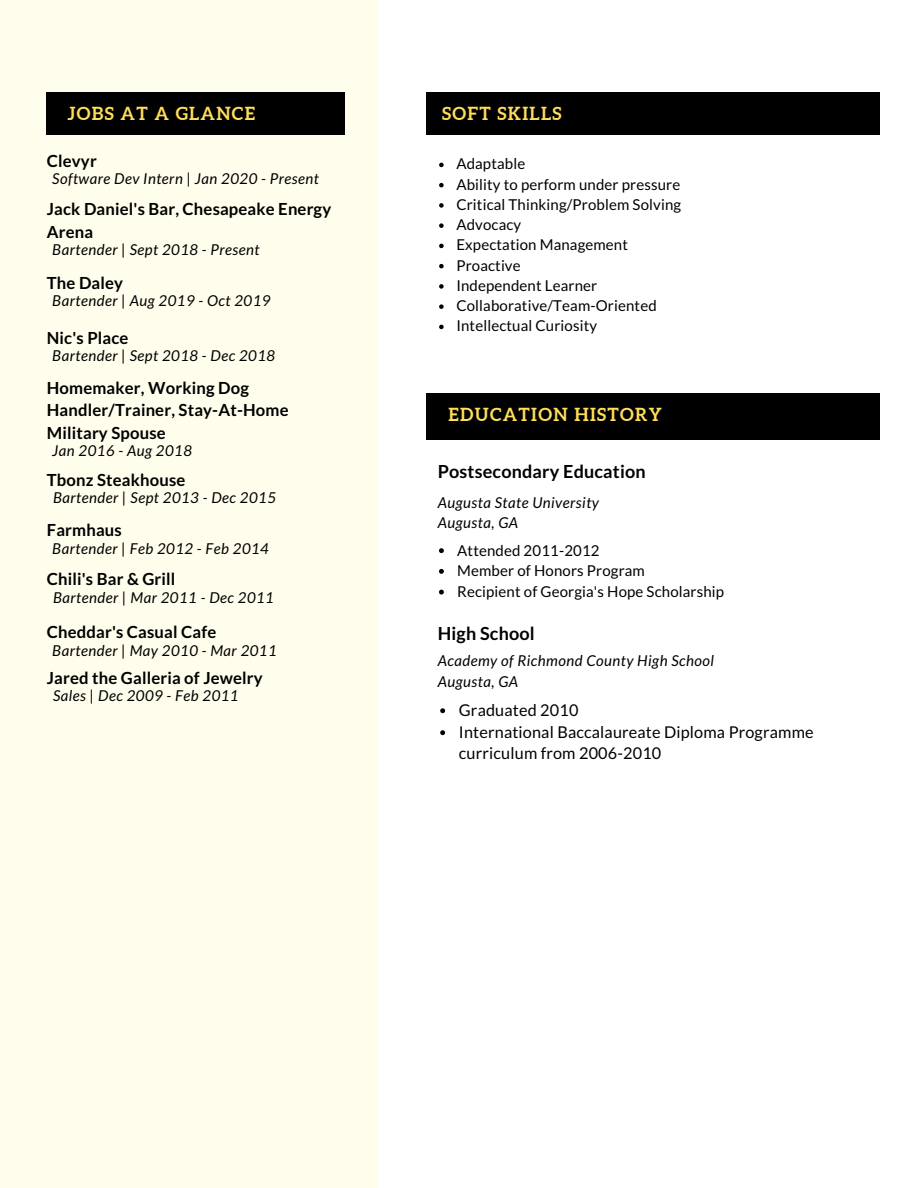
<style>
.page{position:relative;width:918px;height:1188px;background:#fff}
.page>*{position:absolute;margin:0;border:0;box-sizing:border-box;transform-origin:0 0}
.t1{font:700 18px "Aleo";letter-spacing:.07em;color:#ffde59}
.t2{font:700 18px "Lato";letter-spacing:.01em;color:#000}
.t3{font:700 16.65px/22.5px "Lato";letter-spacing:.01em;color:#000}
.t4{font:16.2px/21.9px "Lato";letter-spacing:.01em;color:#000}
.t5{font:italic 15px/20.7px "Lato";letter-spacing:.03em;color:#000}
.t6{font:15px/20.2px "Lato";letter-spacing:.01em;color:#000}
</style>
<div class="page">
<div style="left:0;top:0;width:377px;height:1188px;background:#fffdec"></div>
<div style="left:47px;top:92px;width:298px;height:43px;background:#000"></div>
<div style="left:426px;top:393px;width:453px;height:46px;background:#000"></div>
<svg style="left:439px;top:548px;width:5px;height:5px"></svg>
<svg style="left:439px;top:569px;width:5px;height:5px"></svg>
<svg style="left:439px;top:590px;width:5px;height:5px"></svg>
<svg style="left:440px;top:708px;width:5px;height:5px"></svg>
<svg style="left:440px;top:730px;width:5px;height:5px"></svg>
<div style="left:426px;top:92px;width:453px;height:43px;background:#000"></div>
<svg style="left:439px;top:163px;width:5px;height:4px"></svg>
<svg style="left:439px;top:183px;width:5px;height:4px"></svg>
<svg style="left:439px;top:203px;width:5px;height:5px"></svg>
<svg style="left:439px;top:223px;width:5px;height:5px"></svg>
<svg style="left:439px;top:244px;width:5px;height:4px"></svg>
<svg style="left:439px;top:264px;width:5px;height:4px"></svg>
<svg style="left:439px;top:284px;width:5px;height:5px"></svg>
<svg style="left:439px;top:304px;width:5px;height:5px"></svg>
<svg style="left:439px;top:325px;width:5px;height:4px"></svg>
<p class="t1" style="left:68px;top:103px;width:189px">JOBS AT A GLANCE</p>
<p class="t3" style="left:47px;top:149px;width:51px">Clevyr</p>
<p class="t5" style="left:52px;top:168px;width:268px">Software Dev Intern | Jan 2020 - Present</p>
<p class="t3" style="left:47px;top:198px;width:286px">Jack Daniel's Bar, Chesapeake Energy<br>Arena</p>
<p class="t5" style="left:52px;top:239px;width:209px">Bartender | Sept 2018 - Present</p>
<p class="t3" style="left:47px;top:271px;width:78px">The Daley</p>
<p class="t5" style="left:52px;top:290px;width:220px">Bartender | Aug 2019 - Oct 2019</p>
<p class="t3" style="left:47px;top:326px;width:83px">Nic's Place</p>
<p class="t5" style="left:52px;top:345px;width:224px">Bartender | Sept 2018 - Dec 2018</p>
<p class="t3" style="left:47px;top:376px;width:243px">Homemaker, Working Dog<br>Handler/Trainer, Stay-At-Home<br>Military Spouse</p>
<p class="t3" style="left:47px;top:468px;width:140px">Tbonz Steakhouse</p>
<p class="t5" style="left:52px;top:440px;width:141px">Jan 2016 - Aug 2018</p>
<p class="t5" style="left:53px;top:487px;width:224px">Bartender | Sept 2013 - Dec 2015</p>
<p class="t3" style="left:47px;top:519px;width:76px">Farmhaus</p>
<p class="t1" style="left:442px;top:103px;width:121px">SOFT SKILLS</p>
<p class="t6" style="left:456px;top:153px;width:226px">Adaptable<br>Ability to perform under pressure<br>Critical Thinking/Problem Solving<br>Advocacy<br>Expectation Management<br>Proactive<br>Independent Learner<br>Collaborative/Team-Oriented<br>Intellectual Curiosity</p>
<p class="t1" style="left:449px;top:404px;width:215px">EDUCATION HISTORY</p>
<p class="t2" style="left:438px;top:460px;width:209px">Postsecondary Education</p>
<p class="t5" style="left:438px;top:491px;width:163px">Augusta State University<br>Augusta, GA</p>
<p class="t5" style="left:52px;top:537px;width:218px">Bartender | Feb 2012 - Feb 2014</p>
<p class="t5" style="left:53px;top:587px;width:222px">Bartender | Mar 2011 - Dec 2011</p>
<p class="t5" style="left:52px;top:639px;width:226px">Bartender | May 2010 - Mar 2011</p>
<p class="t5" style="left:53px;top:685px;width:187px">Sales | Dec 2009 - Feb 2011</p>
<p class="t6" style="left:457px;top:539px;width:268px;line-height:20.7px">Attended 2011-2012<br>Member of Honors Program<br>Recipient of Georgia's Hope Scholarship</p>
<p class="t3" style="left:47px;top:567px;width:130px">Chili's Bar &amp; Grill</p>
<p class="t3" style="left:47px;top:621px;width:171px">Cheddar's Casual Cafe</p>
<p class="t2" style="left:438px;top:623px;width:99px">High School</p>
<p class="t5" style="left:438px;top:650px;width:278px">Academy of Richmond County High School</p>
<p class="t3" style="left:47px;top:666px;width:217px">Jared the Galleria of Jewelry</p>
<p class="t5" style="left:438px;top:671px;width:82px">Augusta, GA</p>
<p class="t4" style="left:459px;top:698px;width:356px">Graduated 2010<br>International Baccalaureate Diploma Programme curriculum from 2006-2010</p>
</div>
